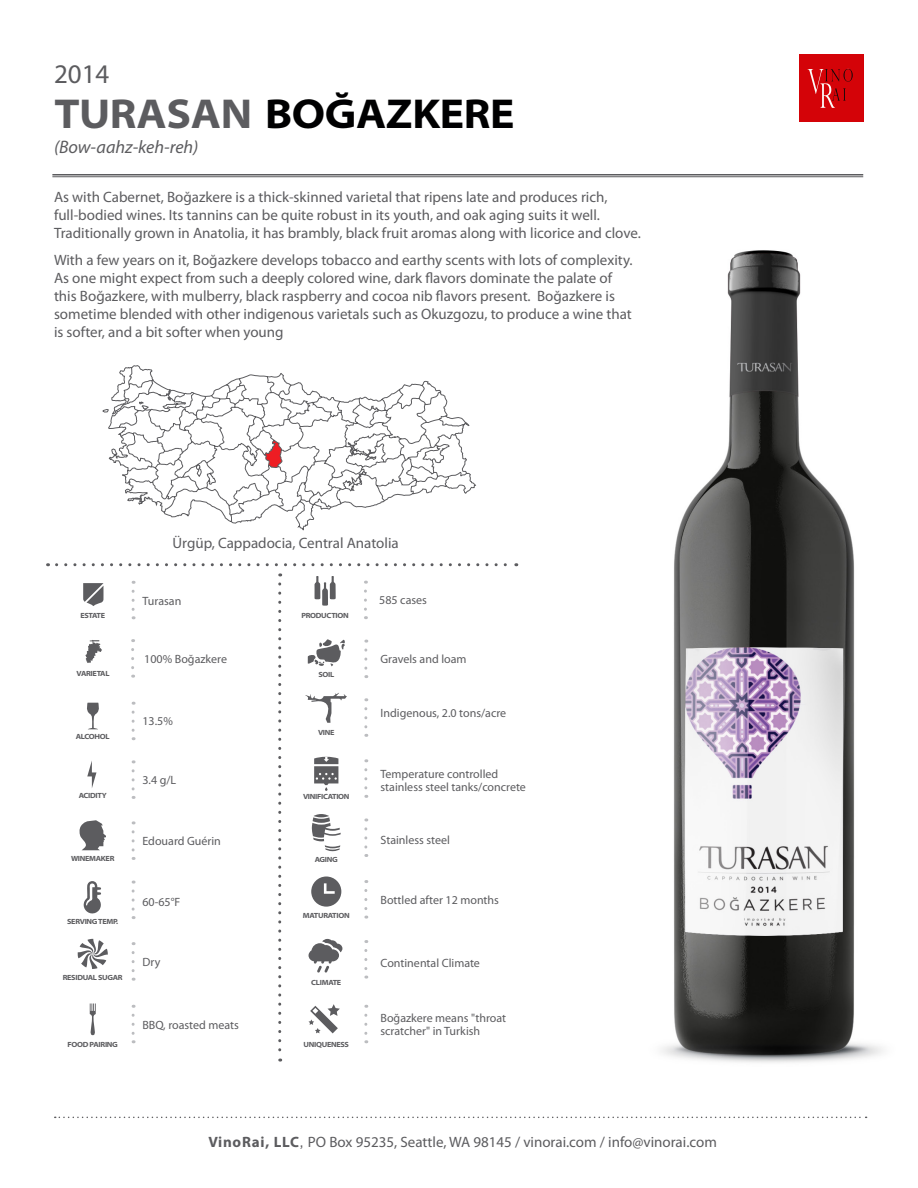
<style>
.page{position:relative;width:918px;height:1188px;background:#fff}
.page>*{position:absolute;margin:0;border:0;box-sizing:border-box;transform-origin:0 0}
.t1{font:700 semi-expanded 42px "Myriad Pro";letter-spacing:-.01em;color:#000001}
.t2{font:27px "Myriad Pro";color:#5c5c5f}
.t3{font:italic 18.15px "Myriad Pro";color:#5c5c5f}
.t4{font:15px/18px "Myriad Pro";color:#5c5c5f}
.t5{font:12px/13.5px "Myriad Pro";color:#5c5c5f}
.t6{font:700 semi-expanded 7.5px "Myriad Pro";letter-spacing:-.04em;color:#5c5c5f}
.s1{color:#5c5c5f}
.s2{font-weight:700}
.s3{font-family:"Gotham"}
</style>
<div class="page">
<div style="left:800px;top:54px;width:64px;height:68px;background:#d40308"></div>
<img style="left:808px;top:69px;width:16px;height:25px">
<img style="left:820px;top:83px;width:15px;height:25px">
<img style="left:825px;top:69px;width:28px;height:13px">
<img style="left:832px;top:88px;width:14px;height:13px">
<svg style="left:83px;top:881px;width:18px;height:33px"></svg>
<hr style="left:52px;top:174px;width:811px;height:2px;background:#5c5c5f">
<hr style="left:52px;top:176px;width:811px;height:1px;background:#5c5c5f">
<svg style="left:55px;top:1117px;width:812px;height:1px"></svg>
<svg style="left:308px;top:639px;width:37px;height:28px"></svg>
<svg style="left:306px;top:693px;width:41px;height:30px"></svg>
<svg style="left:314px;top:757px;width:24px;height:34px"></svg>
<hr style="left:314px;top:814px;width:15px;height:3px;background:#5c5c5f;border-radius:50%">
<svg style="left:312px;top:817px;width:29px;height:34px"></svg>
<svg style="left:309px;top:939px;width:33px;height:34px"></svg>
<div style="left:311px;top:877px;width:30px;height:30px;background:#5c5c5f;border-radius:50%"></div>
<svg style="left:323px;top:883px;width:12px;height:11px"></svg>
<svg style="left:309px;top:1004px;width:31px;height:29px"></svg>
<svg style="left:87px;top:703px;width:12px;height:26px"></svg>
<svg style="left:132px;top:712px;width:3px;height:28px"></svg>
<svg style="left:132px;top:591px;width:3px;height:28px"></svg>
<svg style="left:364px;top:650px;width:3px;height:28px"></svg>
<svg style="left:131px;top:650px;width:3px;height:28px"></svg>
<svg style="left:278px;top:584px;width:3px;height:478px"></svg>
<svg style="left:87px;top:761px;width:9px;height:27px"></svg>
<svg style="left:132px;top:771px;width:3px;height:28px"></svg>
<svg style="left:364px;top:709px;width:3px;height:28px"></svg>
<svg style="left:79px;top:820px;width:27px;height:30px"></svg>
<svg style="left:132px;top:832px;width:3px;height:28px"></svg>
<svg style="left:364px;top:770px;width:3px;height:28px"></svg>
<svg style="left:132px;top:891px;width:3px;height:28px"></svg>
<svg style="left:364px;top:829px;width:3px;height:28px"></svg>
<svg style="left:364px;top:950px;width:3px;height:29px"></svg>
<svg style="left:78px;top:939px;width:30px;height:30px"></svg>
<svg style="left:132px;top:953px;width:3px;height:28px"></svg>
<svg style="left:364px;top:890px;width:3px;height:29px"></svg>
<svg style="left:89px;top:1004px;width:7px;height:31px"></svg>
<svg style="left:132px;top:1015px;width:3px;height:28px"></svg>
<svg style="left:364px;top:1015px;width:3px;height:28px"></svg>
<svg style="left:83px;top:583px;width:21px;height:23px"></svg>
<svg style="left:314px;top:576px;width:22px;height:30px"></svg>
<svg style="left:364px;top:591px;width:3px;height:28px"></svg>
<svg style="left:85px;top:640px;width:17px;height:23px"></svg>
<svg style="left:57px;top:563px;width:460px;height:3px"></svg>
<svg style="left:108px;top:373px;width:368px;height:157px"></svg>
<svg style="left:102px;top:365px;width:92px;height:50px"></svg>
<img style="left:661px;top:250px;width:222px;height:813px">
<p class="t2" style="left:54px;top:57px;width:57px">2014</p>
<p class="t1" style="left:54px;top:90px;width:462px"><span class="s1">TURASAN</span> BOĞAZKERE</p>
<p class="t3" style="left:54px;top:136px;width:146px">(Bow-aahz-keh-reh)</p>
<p class="t4" style="left:54px;top:188px;width:588px">As with Cabernet, Boğazkere is a thick-skinned varietal that ripens late and produces rich, full-bodied wines. Its tannins can be quite robust in its youth, and oak aging suits it well.<br>Traditionally grown in Anatolia, it has brambly, black fruit aromas along with licorice and clove.</p>
<p class="t4" style="left:54px;top:251px;width:580px">With a few years on it, Boğazkere develops tobacco and earthy scents with lots of complexity.<br>As one might expect from such a deeply colored wine, dark flavors dominate the palate of this Boğazkere, with mulberry, black raspberry and cocoa nib flavors present. Boğazkere is sometime blended with other indigenous varietals such as Okuzgozu, to produce a wine that is softer, and a bit softer when young</p>
<p class="t4" style="left:173px;top:534px;width:228px">Ürgüp, Cappadocia, Central Anatolia</p>
<p class="t6" style="left:80px;top:612px;width:26px">ESTATE</p>
<p class="t5" style="left:142px;top:594px;width:40px">Turasan</p>
<p class="t6" style="left:301px;top:611px;width:49px">PRODUCTION</p>
<p class="t5" style="left:379px;top:593px;width:49px">585 cases</p>
<p class="t5" style="left:144px;top:652px;width:84px">100% Boğazkere</p>
<p class="t5" style="left:381px;top:652px;width:88px">Gravels and loam</p>
<p class="t6" style="left:77px;top:670px;width:34px">VARIETAL</p>
<p class="t6" style="left:318px;top:670px;width:17px">SOIL</p>
<p class="t5" style="left:142px;top:714px;width:32px">13.5%</p>
<p class="t6" style="left:76px;top:733px;width:35px">ALCOHOL</p>
<p class="t6" style="left:318px;top:728px;width:18px">VINE</p>
<p class="t5" style="left:142px;top:773px;width:35px">3.4 g/L</p>
<p class="t6" style="left:79px;top:791px;width:30px">ACIDITY</p>
<p class="t6" style="left:303px;top:792px;width:48px">VINIFICATION</p>
<p class="t5" style="left:142px;top:834px;width:80px">Edouard Guérin</p>
<p class="t6" style="left:71px;top:854px;width:45px">WINEMAKER</p>
<p class="t6" style="left:315px;top:856px;width:25px">AGING</p>
<p class="t5" style="left:142px;top:895px;width:39px">60-65°F</p>
<p class="t6" style="left:67px;top:917px;width:53px">SERVING TEMP.</p>
<p class="t6" style="left:303px;top:912px;width:48px">MATURATION</p>
<p class="t5" style="left:142px;top:955px;width:19px">Dry</p>
<p class="t6" style="left:63px;top:974px;width:61px">RESIDUAL SUGAR</p>
<p class="t6" style="left:311px;top:978px;width:31px">CLIMATE</p>
<p class="t5" style="left:142px;top:1018px;width:98px">BBQ, roasted meats</p>
<p class="t6" style="left:68px;top:1040px;width:52px">FOOD PAIRING</p>
<p class="t6" style="left:304px;top:1040px;width:47px">UNIQUENESS</p>
<p class="t5" style="left:381px;top:706px;width:127px">Indigenous, 2.0 tons/acre</p>
<p class="t5" style="left:381px;top:767px;width:119px">Temperature controlled</p>
<p class="t5" style="left:381px;top:780px;width:147px">stainless steel tanks/concrete</p>
<p class="t5" style="left:381px;top:833px;width:71px">Stainless steel</p>
<p class="t5" style="left:381px;top:893px;width:120px">Bottled after 12 months</p>
<p class="t5" style="left:381px;top:956px;width:101px">Continental Climate</p>
<p class="t5" style="left:381px;top:1011px;width:127px">Boğazkere means "throat scratcher" in Turkish</p>
<p class="t4" style="left:208px;top:1132px;width:510px"><span class="s2">VinoRai, LLC</span><span class="s3">,</span> PO Box 95235, Seattle, WA 98145 / vinorai.com / info@vinorai.com</p>
</div>
